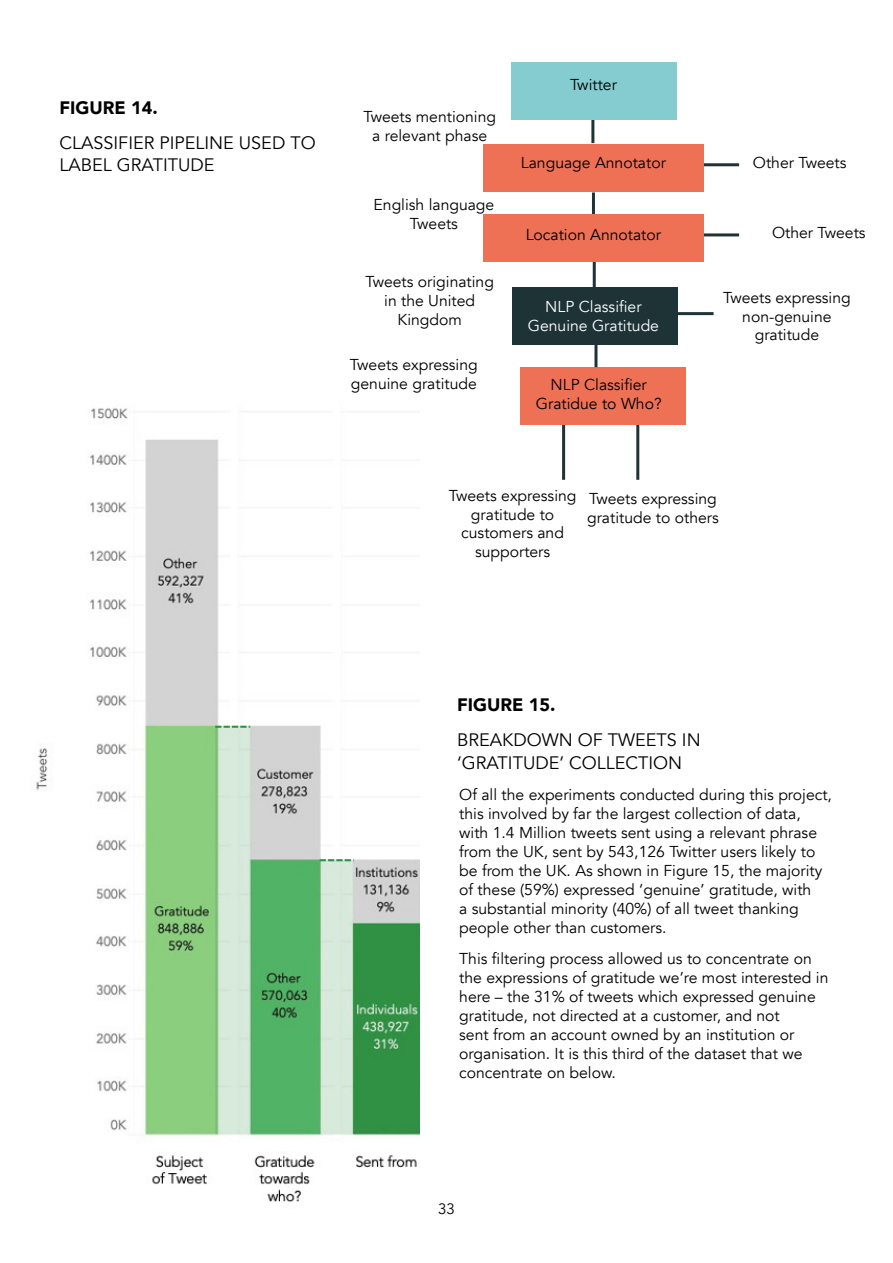
<style>
.page{position:relative;width:893px;height:1263px;background:#fff}
.page>*{position:absolute;margin:0;border:0;box-sizing:border-box;transform-origin:0 0}
.t1{font:18px/22.5px "Avenir";color:#000}
.t2{font:900 18px "Avenir";color:#000}
.t3{font:15.75px/18.9px "Avenir";color:#000;text-align:center}
.t4{font:15.75px/18.8px "Avenir";color:#fff;text-align:center}
.t5{font:15px "Avenir";color:#000}
</style>
<div class="page">
<img style="left:36px;top:408px;width:384px;height:794px">
<hr style="left:703px;top:163px;width:36px;height:3px;background:#1d3336">
<hr style="left:703px;top:233px;width:36px;height:3px;background:#1d3336">
<hr style="left:676px;top:312px;width:38px;height:3px;background:#1d3336">
<hr style="left:562px;top:423px;width:3px;height:57px;background:#1d3336">
<hr style="left:636px;top:423px;width:3px;height:57px;background:#1d3336">
<div style="left:483px;top:144px;width:221px;height:47px;background:#ee7155"></div>
<div style="left:512px;top:287px;width:165px;height:57px;background:#1d3336"></div>
<hr style="left:591px;top:119px;width:3px;height:24px;background:#1d3336">
<hr style="left:592px;top:192px;width:3px;height:24px;background:#1d3336">
<hr style="left:593px;top:262px;width:3px;height:31px;background:#1d3336">
<div style="left:483px;top:214px;width:221px;height:47px;background:#ee7155"></div>
<div style="left:520px;top:368px;width:165px;height:57px;background:#ee7155"></div>
<hr style="left:594px;top:343px;width:3px;height:24px;background:#1d3336">
<div style="left:511px;top:63px;width:165px;height:57px;background:#85ccd1"></div>
<p class="t2" style="left:60px;top:92px;width:100px">FIGURE 14.</p>
<p class="t1" style="left:60px;top:132px;width:258px">CLASSIFIER PIPELINE USED TO<br>LABEL GRATITUDE</p>
<p class="t3" style="left:363px;top:107px;width:134px">Tweets mentioning a relevant phase</p>
<p class="t3" style="left:374px;top:196px;width:122px">English language<br>Tweets</p>
<p class="t3" style="left:365px;top:273px;width:130px">Tweets originating in the United<br>Kingdom</p>
<p class="t3" style="left:350px;top:356px;width:129px;text-align:left">Tweets expressing genuine gratitude</p>
<p class="t3" style="left:570px;top:76px;width:48px">Twitter</p>
<p class="t3" style="left:521px;top:154px;width:146px">Language Annotator</p>
<p class="t3" style="left:526px;top:225px;width:137px">Location Annotator</p>
<p class="t4" style="left:528px;top:297px;width:133px">NLP Classifier<br>Genuine Gratitude</p>
<p class="t3" style="left:536px;top:375px;width:127px">NLP Classifier<br>Gratidue to Who?</p>
<p class="t3" style="left:753px;top:154px;width:95px">Other Tweets</p>
<p class="t3" style="left:772px;top:224px;width:95px">Other Tweets</p>
<p class="t3" style="left:723px;top:288px;width:129px">Tweets expressing non-genuine gratitude</p>
<p class="t3" style="left:449px;top:486px;width:129px">Tweets expressing gratitude to customers and supporters</p>
<p class="t3" style="left:587px;top:489px;width:133px;text-align:left">Tweets expressing gratitude to others</p>
<p class="t2" style="left:457px;top:689px;width:100px">FIGURE 15.</p>
<p class="t1" style="left:457px;top:729px;width:245px">BREAKDOWN OF TWEETS IN ‘GRATITUDE’ COLLECTION</p>
<p class="t3" style="left:459px;top:786px;width:374px;text-align:left">Of all the experiments conducted during this project, this involved by far the largest collection of data, with 1.4 Million tweets sent using a relevant phrase from the UK, sent by 543,126 Twitter users likely to be from the UK. As shown in Figure 15, the majority of these (59%) expressed ‘genuine’ gratitude, with<br>a substantial minority (40%) of all tweet thanking people other than customers.</p>
<p class="t3" style="left:459px;top:950px;width:371px;text-align:left">This filtering process allowed us to concentrate on the expressions of gratitude we’re most interested in here – the 31% of tweets which expressed genuine gratitude, not directed at a customer, and not<br>sent from an account owned by an institution or organisation. It is this third of the dataset that we concentrate on below.</p>
<p class="t5" style="left:438px;top:1200px;width:18px">33</p>
</div>
